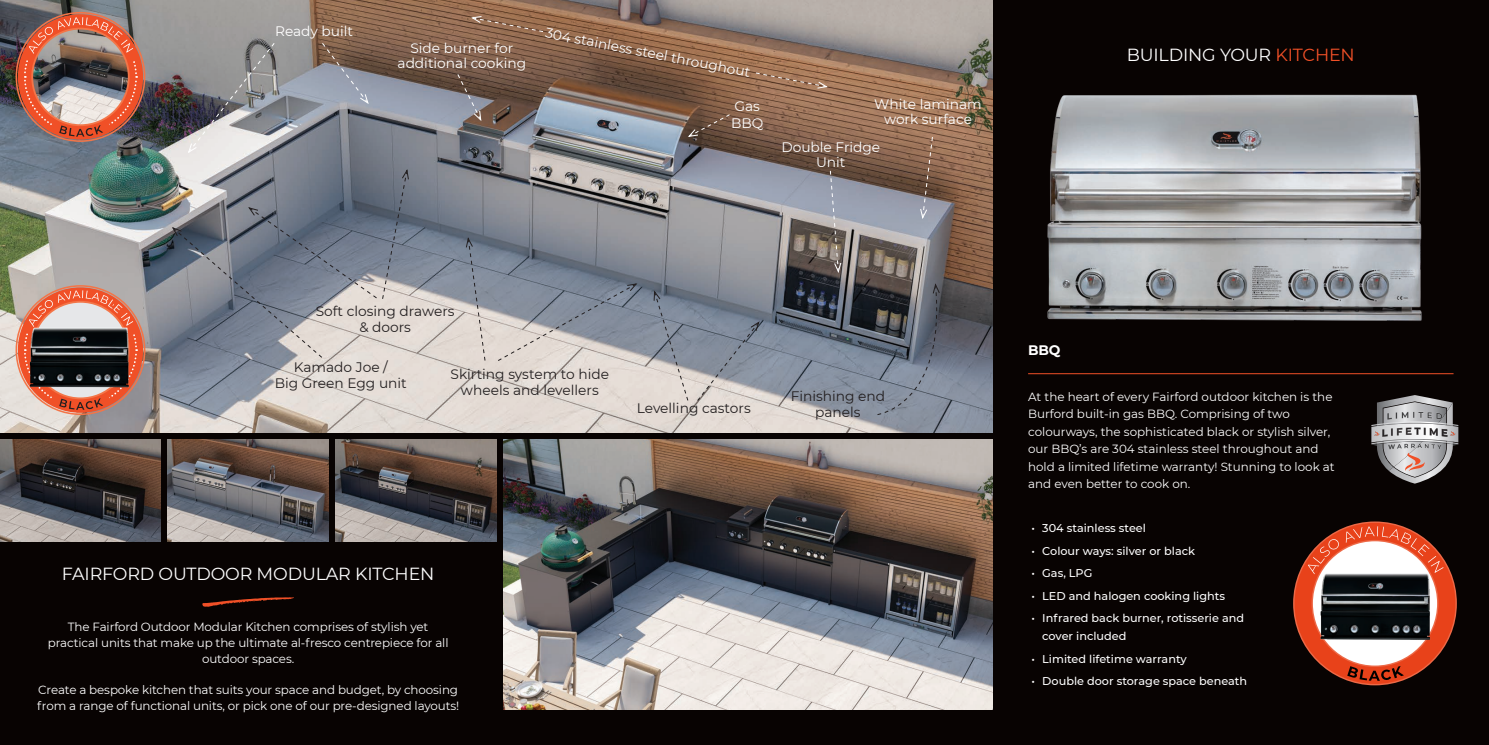
<style>
.page{position:relative;width:1489px;height:745px;background:#fff}
.page>*{position:absolute;margin:0;border:0;box-sizing:border-box;transform-origin:0 0}
.t1{font:17.5px "Montserrat";letter-spacing:-.01em;color:#fff}
.t2{font:13.75px/16.2px "Montserrat";color:#231f20;text-align:center}
.t3{font:13.75px/15px "Montserrat";color:#fff;text-align:center}
.t4{font:700 13.75px "Montserrat";color:#fff}
.t5{font:11.88px/17.5px "Montserrat";letter-spacing:-.01em;color:#fff}
.t6{font:500 11.25px/18px "Montserrat";color:#fff}
.s1{color:#f05027}
</style>
<div class="page">
<div style="left:0;top:0;width:1488px;height:744px;background:#080302"></div>
<img style="left:1047px;top:94px;width:375px;height:227px">
<svg style="left:1293px;top:521px;width:164px;height:165px"></svg>
<img style="left:1313px;top:559px;width:126px;height:84px">
<svg style="left:1371px;top:395px;width:87px;height:88px"></svg>
<hr style="left:1028px;top:373px;width:425px;height:1px;background:#f05027">
<img style="left:0;top:0;width:992px;height:432px">
<svg style="left:202px;top:597px;width:92px;height:9px"></svg>
<img style="left:503px;top:439px;width:489px;height:270px">
<img style="left:0;top:439px;width:161px;height:102px">
<img style="left:168px;top:439px;width:160px;height:102px">
<img style="left:335px;top:439px;width:161px;height:102px">
<div style="left:18px;top:14px;width:125px;height:125px;background:#f05027;border-radius:50%"></div>
<img style="left:23px;top:17px;width:115px;height:120px">
<img style="left:32px;top:29px;width:97px;height:96px;border-radius:48px">
<div style="left:31px;top:28px;width:99px;height:98px;border:2px solid #f37548;border-radius:50%"></div>
<div style="left:18px;top:287px;width:125px;height:125px;background:#f05027;border-radius:50%"></div>
<svg style="left:23px;top:290px;width:115px;height:119px"></svg>
<svg style="left:919px;top:136px;width:14px;height:84px"></svg>
<svg style="left:829px;top:170px;width:12px;height:104px"></svg>
<svg style="left:686px;top:113px;width:44px;height:24px"></svg>
<svg style="left:470px;top:15px;width:74px;height:18px"></svg>
<svg style="left:754px;top:72px;width:75px;height:17px"></svg>
<svg style="left:456px;top:73px;width:26px;height:49px"></svg>
<svg style="left:187px;top:42px;width:88px;height:112px;background:#9a999b"></svg>
<svg style="left:321px;top:42px;width:48px;height:63px;background:#8b8587"></svg>
<svg style="left:171px;top:168px;width:238px;height:190px;background:#878c95"></svg>
<svg style="left:465px;top:236px;width:21px;height:125px;background:#a6a7ac"></svg>
<svg style="left:497px;top:282px;width:141px;height:79px;background:#a1a4ac"></svg>
<svg style="left:653px;top:289px;width:36px;height:112px;background:#9ca0a7"></svg>
<svg style="left:696px;top:320px;width:64px;height:81px;background:#989da6"></svg>
<svg style="left:876px;top:282px;width:70px;height:133px;background:#686e79"></svg>
<p class="t3" style="left:275px;top:23px;width:80px">Ready built</p>
<p class="t3" style="left:397px;top:40px;width:130px">Side burner for additional cooking</p>
<p class="t3" style="left:547px;top:25px;width:210px;rotate:11deg">304 stainless steel throughout</p>
<p class="t3" style="left:734px;top:98px;width:27px">Gas</p>
<p class="t3" style="left:731px;top:115px;width:34px">BBQ</p>
<p class="t3" style="left:874px;top:96px;width:109px">White laminam work surface</p>
<p class="t3" style="left:781px;top:139px;width:100px">Double Fridge<br>Unit</p>
<p class="t1" style="left:1126px;top:43px;width:229px">BUILDING YOUR <span class="s1">KITCHEN</span></p>
<p class="t2" style="left:316px;top:302px;width:140px">Soft closing drawers &amp; doors</p>
<p class="t2" style="left:275px;top:358px;width:133px">Kamado Joe /<br>Big Green Egg unit</p>
<p class="t2" style="left:450px;top:365px;width:160px">Skirting system to hide wheels and levellers</p>
<p class="t2" style="left:637px;top:399px;width:115px">Levelling castors</p>
<p class="t2" style="left:790px;top:387px;width:96px">Finishing end panels</p>
<p class="t1" style="left:62px;top:561px;width:374px">FAIRFORD OUTDOOR MODULAR KITCHEN</p>
<p class="t5" style="left:48px;top:618px;width:402px;line-height:15.6px;text-align:center">The Fairford Outdoor Modular Kitchen comprises of stylish yet practical units that make up the ultimate al-fresco centrepiece for all outdoor spaces.</p>
<p class="t5" style="left:37px;top:681px;width:424px;line-height:15.6px">Create a bespoke kitchen that suits your space and budget, by choosing from a range of functional units, or pick one of our pre-designed layouts!</p>
<p class="t4" style="left:1028px;top:340px;width:34px">BBQ</p>
<p class="t5" style="left:1028px;top:387px;width:308px">At the heart of every Fairford outdoor kitchen is the Burford built-in gas BBQ. Comprising of two colourways, the sophisticated black or stylish silver, our BBQ’s are 304 stainless steel throughout and hold a limited lifetime warranty! Stunning to look at and even better to cook on.</p>
<p class="t6" style="left:1031px;top:518px;width:116px">• 304 stainless steel</p>
<p class="t6" style="left:1031px;top:541px;width:165px">• Colour ways: silver or black</p>
<p class="t6" style="left:1031px;top:563px;width:62px">• Gas, LPG</p>
<p class="t6" style="left:1031px;top:586px;width:195px">• LED and halogen cooking lights</p>
<p class="t6" style="left:1042px;top:608px;width:203px;text-indent:-11px">• Infrared back burner, rotisserie and cover included</p>
<p class="t6" style="left:1031px;top:649px;width:157px">• Limited lifetime warranty</p>
<p class="t6" style="left:1031px;top:671px;width:217px">• Double door storage space beneath</p>
</div>
